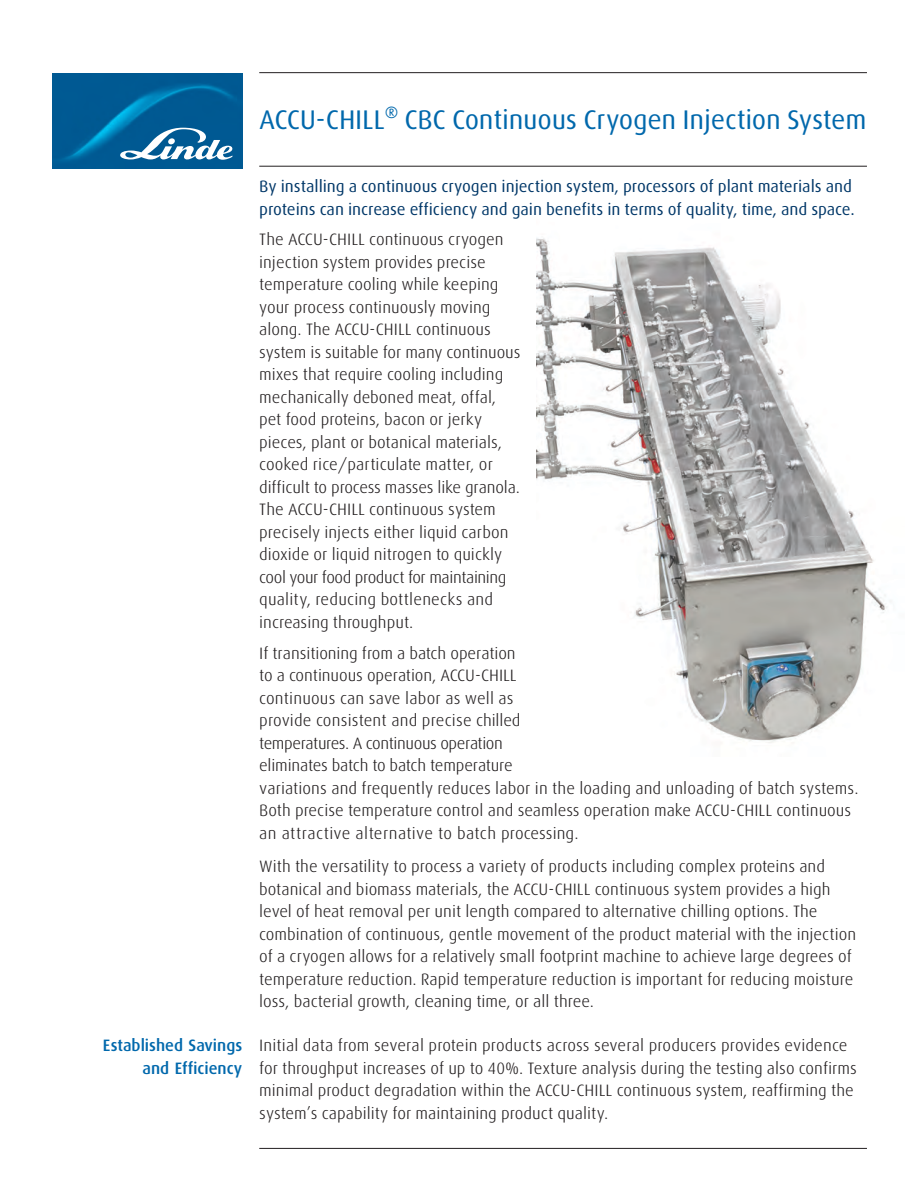
<style>
.page{position:relative;width:918px;height:1188px;background:#fff}
.page>*{position:absolute;margin:0;border:0;box-sizing:border-box;transform-origin:0 0}
.t1{font:27px "Linde Dax Global";letter-spacing:-.01em;color:#0068ac}
.t2{font:300 16.5px/22.5px "Linde Dax Global";color:#231f20}
.t3{font:16.5px/22.5px "Linde Dax Global";letter-spacing:-.005em;color:#003768}
.t4{font:500 16.5px/22.5px "Linde Dax Global";color:#0068ac;text-align:right}
</style>
<div class="page">
<hr style="left:259px;top:72px;width:608px;height:1px;background:#231f20">
<hr style="left:259px;top:166px;width:608px;height:1px;background:#231f20">
<hr style="left:259px;top:1148px;width:608px;height:1px;background:#231f20">
<img style="left:52px;top:74px;width:190px;height:95px">
<svg style="left:120px;top:128px;width:113px;height:32px"></svg>
<img style="left:537px;top:238px;width:350px;height:505px">
<h1 class="t1" style="left:259px;top:104px;width:609px">ACCU-CHILL® CBC Continuous Cryogen Injection System</h1>
<p class="t3" style="left:259px;top:175px;width:597px">By installing a continuous cryogen injection system, processors of plant materials and proteins can increase efficiency and gain benefits in terms of quality, time, and space.</p>
<p class="t2" style="left:259px;top:228px;width:263px">The ACCU-CHILL continuous cryogen injection system provides precise temperature cooling while keeping your process continuously moving along. The ACCU-CHILL continuous system is suitable for many continuous mixes that require cooling including mechanically deboned meat, offal, pet food proteins, bacon or jerky pieces, plant or botanical materials, cooked rice/particulate matter, or difficult to process masses like granola.<br>The ACCU-CHILL continuous system precisely injects either liquid carbon dioxide or liquid nitrogen to quickly cool your food product for maintaining quality, reducing bottlenecks and increasing throughput.</p>
<p class="t2" style="left:259px;top:642px;width:601px">If transitioning from a batch operation<br>to a continuous operation, ACCU-CHILL<br>continuous can save labor as well as<br>provide consistent and precise chilled<br>temperatures. A continuous operation<br>eliminates batch to batch temperature<br>variations and frequently reduces labor in the loading and unloading of batch systems.<br>Both precise temperature control and seamless operation make ACCU-CHILL continuous an attractive alternative to batch processing.</p>
<p class="t2" style="left:259px;top:855px;width:598px">With the versatility to process a variety of products including complex proteins and botanical and biomass materials, the ACCU-CHILL continuous system provides a high level of heat removal per unit length compared to alternative chilling options. The combination of continuous, gentle movement of the product material with the injection of a cryogen allows for a relatively small footprint machine to achieve large degrees of temperature reduction. Rapid temperature reduction is important for reducing moisture loss, bacterial growth, cleaning time, or all three.</p>
<p class="t4" style="left:103px;top:1034px;width:141px">Established Savings and Efficiency</p>
<p class="t2" style="left:259px;top:1034px;width:599px">Initial data from several protein products across several producers provides evidence for throughput increases of up to 40%. Texture analysis during the testing also confirms minimal product degradation within the ACCU-CHILL continuous system, reaffirming the system’s capability for maintaining product quality.</p>
</div>
